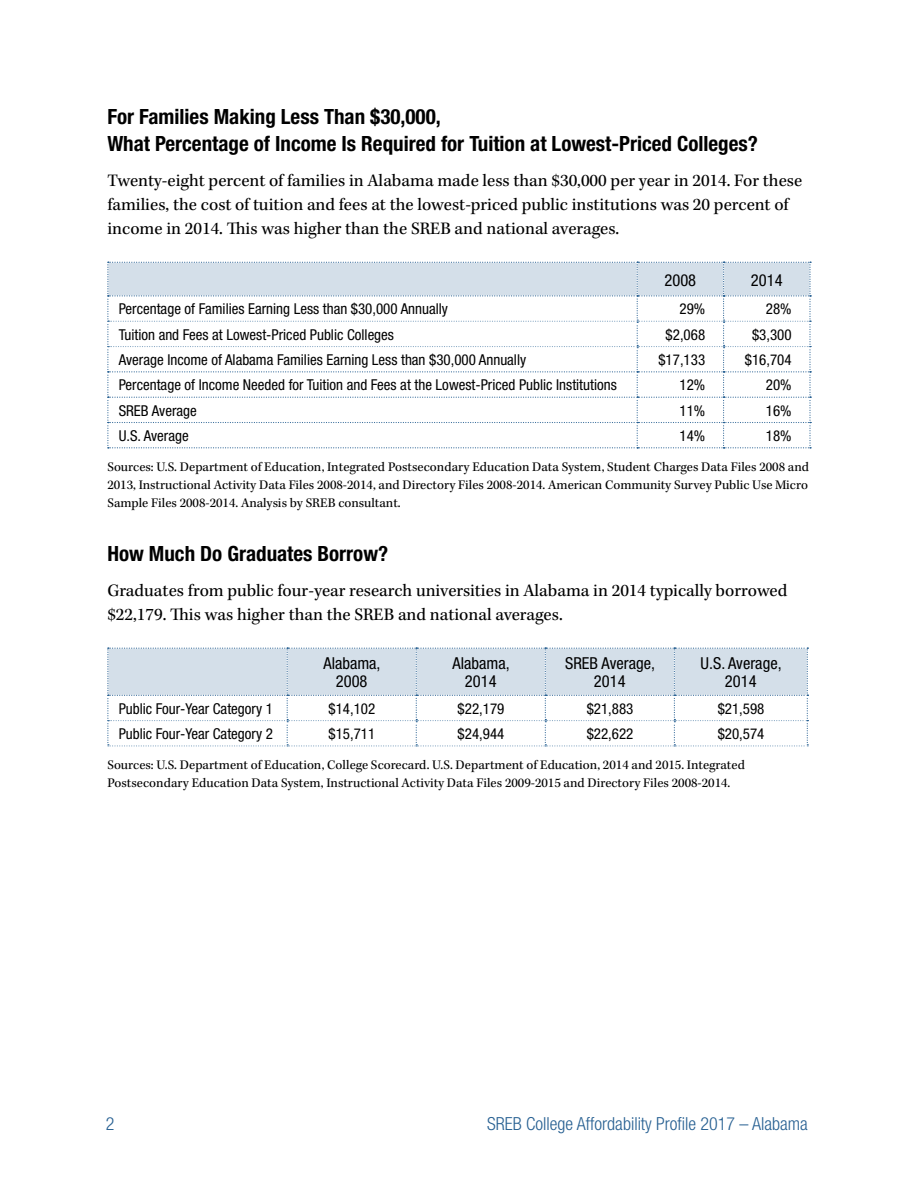
<style>
.page{position:relative;width:918px;height:1188px;background:#fff}
.page>*{position:absolute;margin:0;border:0;box-sizing:border-box;transform-origin:0 0}
.t1{font:700 condensed 21px/27px "Helvetica Neue";color:#000}
.t2{font:18px/24px "Kepler Std";color:#000}
.t3{font:300 condensed 18px "Helvetica Neue";color:#276092}
.t4{font:condensed 16.5px/18px "Helvetica Neue";color:#000;text-align:center}
.t5{font:condensed 15px "Helvetica Neue";color:#000}
.t6{font:13.5px/18px "Kepler Std";color:#000;text-align:justify}
</style>
<div class="page">
<svg style="left:107px;top:262px;width:704px;height:186px"></svg>
<svg style="left:107px;top:648px;width:701px;height:99px"></svg>
<h1 class="t1" style="left:107px;top:103px;width:652px">For Families Making Less Than $30,000,<br>What Percentage of Income Is Required for Tuition at Lowest-Priced Colleges?</h1>
<p class="t2" style="left:107px;top:169px;width:696px">Twenty-eight percent of families in Alabama made less than $30,000 per year in 2014. For these families, the cost of tuition and fees at the lowest-priced public institutions was 20 percent of income in 2014. This was higher than the SREB and national averages.</p>
<p class="t4" style="left:665px;top:271px;width:33px">2008</p>
<p class="t4" style="left:751px;top:271px;width:33px">2014</p>
<p class="t5" style="left:119px;top:301px;width:331px">Percentage of Families Earning Less than $30,000 Annually</p>
<p class="t5" style="left:679px;top:301px;width:27px">29%</p>
<p class="t5" style="left:766px;top:301px;width:27px">28%</p>
<p class="t5" style="left:119px;top:326px;width:277px">Tuition and Fees at Lowest-Priced Public Colleges</p>
<p class="t5" style="left:666px;top:326px;width:41px">$2,068</p>
<p class="t5" style="left:752px;top:326px;width:41px">$3,300</p>
<p class="t5" style="left:119px;top:351px;width:409px">Average Income of Alabama Families Earning Less than $30,000 Annually</p>
<p class="t5" style="left:658px;top:351px;width:48px">$17,133</p>
<p class="t5" style="left:745px;top:351px;width:48px">$16,704</p>
<p class="t5" style="left:119px;top:376px;width:500px">Percentage of Income Needed for Tuition and Fees at the Lowest-Priced Public Institutions</p>
<p class="t5" style="left:679px;top:376px;width:27px">12%</p>
<p class="t5" style="left:766px;top:376px;width:27px">20%</p>
<p class="t5" style="left:119px;top:402px;width:80px">SREB Average</p>
<p class="t5" style="left:679px;top:402px;width:27px">11%</p>
<p class="t5" style="left:766px;top:402px;width:27px">16%</p>
<p class="t5" style="left:119px;top:427px;width:72px">U.S. Average</p>
<p class="t5" style="left:679px;top:427px;width:27px">14%</p>
<p class="t5" style="left:766px;top:427px;width:27px">18%</p>
<p class="t6" style="left:107px;top:459px;width:703px">Sources: U.S. Department of Education, Integrated Postsecondary Education Data System, Student Charges Data Files 2008 and 2013, Instructional Activity Data Files 2008-2014, and Directory Files 2008-2014. American Community Survey Public Use Micro Sample Files 2008-2014. Analysis by SREB consultant.</p>
<h1 class="t1" style="left:107px;top:540px;width:282px">How Much Do Graduates Borrow?</h1>
<h2 class="t2" style="left:107px;top:579px;width:682px">Graduates from public four-year research universities in Alabama in 2014 typically borrowed $22,179. This was higher than the SREB and national averages.</h2>
<p class="t4" style="left:323px;top:654px;width:59px">Alabama,<br>2008</p>
<p class="t4" style="left:453px;top:654px;width:59px">Alabama,<br>2014</p>
<p class="t4" style="left:565px;top:654px;width:91px">SREB Average,<br>2014</p>
<p class="t4" style="left:701px;top:654px;width:83px">U.S. Average,<br>2014</p>
<p class="t5" style="left:119px;top:700px;width:156px">Public Four-Year Category 1</p>
<p class="t5" style="left:329px;top:700px;width:48px">$14,102</p>
<p class="t5" style="left:458px;top:700px;width:48px">$22,179</p>
<p class="t5" style="left:587px;top:700px;width:48px">$21,883</p>
<p class="t5" style="left:718px;top:700px;width:48px">$21,598</p>
<p class="t5" style="left:119px;top:725px;width:156px">Public Four-Year Category 2</p>
<p class="t5" style="left:329px;top:725px;width:48px">$15,711</p>
<p class="t5" style="left:458px;top:725px;width:48px">$24,944</p>
<p class="t5" style="left:587px;top:725px;width:48px">$22,622</p>
<p class="t5" style="left:718px;top:725px;width:48px">$20,574</p>
<p class="t6" style="left:107px;top:757px;width:639px">Sources: U.S. Department of Education, College Scorecard. U.S. Department of Education, 2014 and 2015. Integrated<br>Postsecondary Education Data System, Instructional Activity Data Files 2009-2015 and Directory Files 2008-2014.</p>
<h2 class="t3" style="left:106px;top:1113px;width:10px">2</h2>
<h2 class="t3" style="left:487px;top:1113px;width:322px">SREB College Affordability Profile 2017 – Alabama</h2>
</div>
